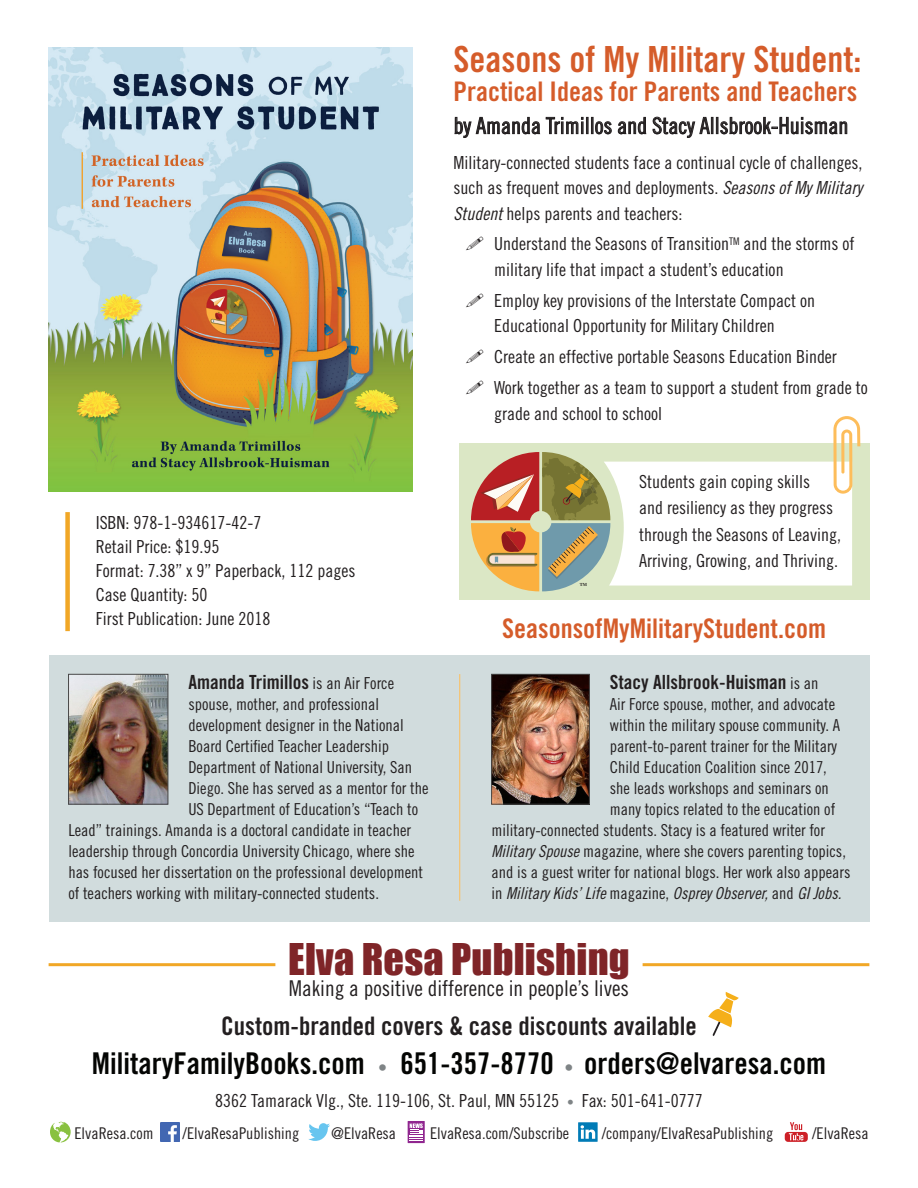
<style>
.page{position:relative;width:918px;height:1188px;background:#fff}
.page>*{position:absolute;margin:0;border:0;box-sizing:border-box;transform-origin:0 0}
.t1{font:40.2px "Impact";letter-spacing:.005em;color:#7f2528}
.Book_Title{font:36px "Trade Gothic Bold Cond Twenty";color:#d55c2a}
.t2{font:30px "Trade Gothic Bold Cond Twenty";color:#040503}
.Book_Subtitle{font:27px "Trade Gothic Bold Cond Twenty";color:#d55c2a}
.Book_Title-2{font:27px "Trade Gothic Bold Cond Twenty";color:#d55c2a}
.Book_Title-3{font:25.5px "Trade Gothic Bold Cond Twenty";color:#231f20}
.Author_Credits{font:22.5px "Trade Gothic Cond Eighteen";color:#231f20}
.t3{font:21.75px "Trade Gothic Cond Eighteen";color:#231f20}
.Author_bio{font:19.5px "Trade Gothic Bold Cond Twenty";color:#231f20}
.Main_text{font:18px/25.5px "Trade Gothic Cond Eighteen";color:#231f20}
.Book_ID{font:18px "Trade Gothic Cond Eighteen";color:#231f20}
.Author_bio-2{font:16.5px "Trade Gothic Cond Eighteen";color:#231f20}
.Author_bio-3{font:16.5px "Trade Gothic Cond Eighteen Obl";color:#231f20}
.t4{font:16.2px "Trade Gothic Cond Eighteen";color:#231f20}
.t5{font:700 4.5px "Times";color:#231f20}
.s1{font-family:"Trade Gothic Cond Eighteen";font-size:16.5px}
.s2{font-family:"Trade Gothic Cond Eighteen Obl"}
.s3{font-family:"Trade Gothic Cond Eighteen"}
.s4{font-family:"Trade Gothic Cond Eighteen";font-size:18px;color:#7f8486}
.s5{font-size:13.5px;color:#7f8486}
</style>
<div class="page">
<div style="left:65px;top:512px;width:5px;height:119px;background:#f1a726"></div>
<svg style="left:455px;top:116px;width:85px;height:22px"></svg>
<svg style="left:546px;top:117px;width:66px;height:17px"></svg>
<svg style="left:618px;top:117px;width:28px;height:17px"></svg>
<svg style="left:653px;top:116px;width:194px;height:22px"></svg>
<div style="left:49px;top:656px;width:820px;height:266px;background:#d1dcdd"></div>
<img style="left:493px;top:676px;width:95px;height:126px">
<div style="left:491px;top:674px;width:99px;height:130px;border:1px solid #474747"></div>
<img style="left:70px;top:676px;width:96px;height:126px">
<div style="left:68px;top:674px;width:100px;height:130px;border:1px solid #474747"></div>
<img style="left:49px;top:47px;width:363px;height:444px">
<hr style="left:49px;top:963px;width:226px;height:3px;background:#f1a726">
<hr style="left:643px;top:963px;width:226px;height:3px;background:#f1a726">
<svg style="left:708px;top:992px;width:31px;height:44px"></svg>
<svg style="left:50px;top:1121px;width:21px;height:22px"></svg>
<svg style="left:785px;top:1122px;width:23px;height:20px"></svg>
<img style="left:160px;top:1122px;width:19px;height:19px">
<div style="left:578px;top:1122px;width:20px;height:20px;background:#007bb6"></div>
<svg style="left:581px;top:1125px;width:14px;height:14px"></svg>
<svg style="left:308px;top:1123px;width:22px;height:18px"></svg>
<div style="left:408px;top:1121px;width:17px;height:22px;background:#90268f"></div>
<svg style="left:410px;top:1123px;width:13px;height:18px"></svg>
<div style="left:459px;top:443px;width:410px;height:157px;background:#dbe7c5"></div>
<hr style="left:459px;top:674px;width:1px;height:227px;background:#fdbe5a">
<svg style="left:471px;top:416px;width:389px;height:175px"></svg>
<p class="Book_ID" style="left:96px;top:512px;width:167px">ISBN: 978-1-934617-42-7</p>
<p class="Book_ID" style="left:96px;top:536px;width:125px">Retail Price: $19.95</p>
<p class="Book_ID" style="left:96px;top:560px;width:261px">Format: 7.38” x 9” Paperback, 112 pages</p>
<p class="Book_ID" style="left:96px;top:584px;width:113px">Case Quantity: 50</p>
<p class="Book_ID" style="left:96px;top:608px;width:176px">First Publication: June 2018</p>
<p class="Author_bio" style="left:188px;top:670px;width:207px">Amanda Trimillos <span class="s1">is an Air Force</span></p>
<p class="Author_bio-2" style="left:188px;top:694px;width:192px">spouse, mother, and professional</p>
<p class="Author_bio-2" style="left:188px;top:715px;width:217px">development designer in the National</p>
<p class="Author_bio-2" style="left:188px;top:736px;width:202px">Board Certified Teacher Leadership</p>
<p class="Author_bio-2" style="left:188px;top:757px;width:225px">Department of National University, San</p>
<p class="Author_bio-2" style="left:188px;top:778px;width:242px">Diego. She has served as a mentor for the</p>
<p class="Author_bio-2" style="left:188px;top:799px;width:231px">US Department of Education’s “Teach to</p>
<p class="Author_bio-2" style="left:68px;top:820px;width:344px">Lead” trainings. Amanda is a doctoral candidate in teacher</p>
<p class="Author_bio-2" style="left:68px;top:841px;width:348px">leadership through Concordia University Chicago, where she</p>
<p class="Author_bio-2" style="left:68px;top:862px;width:356px">has focused her dissertation on the professional development</p>
<p class="Author_bio-2" style="left:68px;top:883px;width:312px">of teachers working with military-connected students.</p>
<p class="Book_Title" style="left:454px;top:38px;width:409px">Seasons of My Military Student:</p>
<p class="Book_Subtitle" style="left:454px;top:75px;width:405px">Practical Ideas for Parents and Teachers</p>
<p class="Author_Credits" style="left:454px;top:112px;width:396px">by Amanda Trimillos and Stacy Allsbrook-Huisman</p>
<p class="Main_text" style="left:454px;top:149px;width:410px;text-align:justify">Military-connected students face a continual cycle of challenges, such as frequent moves and deployments. <span class="s2">Seasons of My Military Student</span> helps parents and teachers:</p>
<p class="Main_text" style="left:494px;top:231px;width:362px">Understand the Seasons of Transition<sup>TM</sup> and the storms of military life that impact a student’s education</p>
<p class="Main_text" style="left:494px;top:288px;width:322px">Employ key provisions of the Interstate Compact on<br>Educational Opportunity for Military Children</p>
<p class="Main_text" style="left:494px;top:344px;width:344px">Create an effective portable Seasons Education Binder</p>
<p class="Main_text" style="left:494px;top:375px;width:375px">Work together as a team to support a student from grade to grade and school to school</p>
<p class="Main_text" style="left:639px;top:468px;width:203px;line-height:26.2px">Students gain coping skills<br>and resiliency as they progress through the Seasons of Leaving,<br>Arriving, Growing, and Thriving.</p>
<p class="t5" style="left:580px;top:580px;width:9px">TM</p>
<p class="Book_Title-2" style="left:502px;top:611px;width:325px">SeasonsofMyMilitaryStudent.com</p>
<p class="Author_bio" style="left:610px;top:670px;width:210px">Stacy Allsbrook-Huisman <span class="s1">is an</span></p>
<p class="Author_bio-2" style="left:610px;top:694px;width:227px">Air Force spouse, mother, and advocate</p>
<p class="Author_bio-2" style="left:610px;top:715px;width:232px">within the military spouse community. A</p>
<p class="Author_bio-2" style="left:610px;top:736px;width:229px">parent-to-parent trainer for the Military</p>
<p class="Author_bio-2" style="left:610px;top:757px;width:219px">Child Education Coalition since 2017,</p>
<p class="Author_bio-2" style="left:610px;top:778px;width:221px">she leads workshops and seminars on</p>
<p class="Author_bio-2" style="left:610px;top:799px;width:227px">many topics related to the education of</p>
<p class="Author_bio-2" style="left:491px;top:820px;width:335px">military-connected students. Stacy is a featured writer for</p>
<p class="Author_bio-2" style="left:491px;top:841px;width:356px"><span class="s2">Military Spouse</span> magazine, where she covers parenting topics,</p>
<p class="Author_bio-2" style="left:491px;top:862px;width:361px">and is a guest writer for national blogs. Her work also appears</p>
<p class="Author_bio-3" style="left:491px;top:883px;width:352px"><span class="s3">in</span> Military Kids’ Life <span class="s3">magazine,</span> Osprey Observer, <span class="s3">and</span> GI Jobs.</p>
<p class="t1" style="left:288px;top:928px;width:343px">Elva Resa Publishing</p>
<p class="t3" style="left:289px;top:976px;width:342px">Making a positive difference in people’s lives</p>
<p class="Book_Title-3" style="left:221px;top:1010px;width:477px">Custom-branded covers &amp; case discounts available</p>
<p class="t2" style="left:92px;top:1045px;width:736px">MilitaryFamilyBooks.com <span class="s4">•</span> 651-357-8770 <span class="s4">•</span> orders@elvaresa.com</p>
<p class="Main_text" style="left:215px;top:1088px;width:489px">8362 Tamarack Vlg., Ste. 119-106, St. Paul, MN 55125 <span class="s5">•</span> Fax: 501-641-0777</p>
<p class="t4" style="left:74px;top:1124px;width:81px">ElvaResa.com</p>
<p class="t4" style="left:183px;top:1124px;width:118px">/ElvaResaPublishing</p>
<p class="t4" style="left:331px;top:1124px;width:67px">@ElvaResa</p>
<p class="t4" style="left:430px;top:1124px;width:141px">ElvaResa.com/Subscribe</p>
<p class="t4" style="left:602px;top:1124px;width:173px">/company/ElvaResaPublishing</p>
<p class="t4" style="left:812px;top:1124px;width:58px">/ElvaResa</p>
</div>
